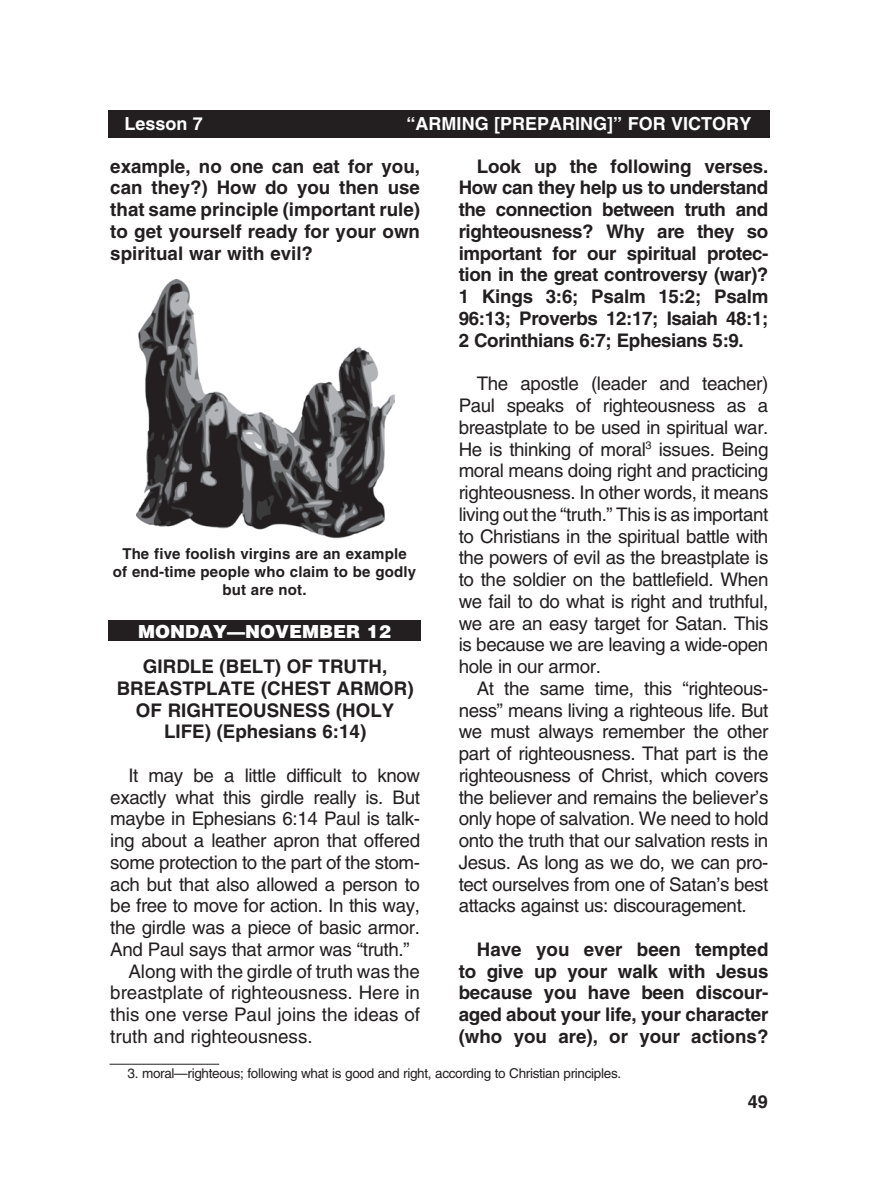
<style>
.page{position:relative;width:878px;height:1202px;background:#fff}
.page>*{position:absolute;margin:0;border:0;box-sizing:border-box;transform-origin:0 0}
._1-Body{font:18.75px/21.8px "Helvetica";letter-spacing:-.02em;color:#231f20}
._2-Body_bold{font:700 18.75px/21.8px "Helvetica";letter-spacing:-.01em;color:#231f20;text-align:justify}
._5-subheads{font:700 18.75px/21.8px "Helvetica";color:#231f20;text-align:center}
.t1{font:700 18px "Helvetica";color:#fff}
.t2{font:900 18px "Helvetica";color:#fff}
.t3{font:700 18px "Helvetica";color:#231f20}
._8-captions{font:700 15px/18px "Helvetica";letter-spacing:.01em;color:#231f20;text-align:center}
._6-Footnotes_rule{font:13.5px "Helvetica";letter-spacing:-.025em;color:#231f20}
</style>
<div class="page">
<div style="left:108px;top:110px;width:662px;height:27px;background:#231f20"></div>
<div style="left:108px;top:621px;width:313px;height:20px;background:#231f20"></div>
<img style="left:136px;top:280px;width:258px;height:258px">
<hr style="left:110px;top:1063px;width:109px;height:1px;background:#231f20">
<p class="t1" style="left:124px;top:113px;width:80px">Lesson 7</p>
<p class="t1" style="left:406px;top:113px;width:35px">“Arming</p>
<p class="t1" style="left:494px;top:113px;width:31px">[Preparing</p>
<p class="t1" style="left:607px;top:113px;width:34px">]” for</p>
<p class="t1" style="left:671px;top:113px;width:25px">Victory</p>
<p class="_2-Body_bold" style="left:110px;top:155px;width:311px">example, no one can eat for you, can they?) How do you then use that same principle (important rule) to get yourself ready for your own spiritual war with evil?</p>
<p class="_2-Body_bold" style="left:458px;top:155px;width:311px;text-indent:18px">Look up the following verses.<br>How can they help us to understand the connection between truth and righteousness? Why are they so important for our spiritual protec&shy;tion in the great controversy (war)?<br>1 Kings 3:6; Psalm 15:2; Psalm 96:13; Proverbs 12:17; Isaiah 48:1; 2 Corinthians 6:7; Ephesians 5:9.</p>
<p class="_1-Body" style="left:458px;top:373px;width:311px;text-indent:18px">The apostle (leader and teacher)<br>Paul speaks of righteousness as a breastplate to be used in spiritual war.<br>He is thinking of moral<sup>3</sup> issues. Being moral means doing right and practicing righteousness. In other words, it means living out the “truth.” This is as important to Christians in the spiritual battle with the powers of evil as the breastplate is to the soldier on the battlefield. When we fail to do what is right and truthful, we are an easy target for Satan. This is because we are leaving a wide-open hole in our armor.</p>
<p class="_1-Body" style="left:458px;top:677px;width:311px;text-align:justify;text-indent:18px">At the same time, this “righteous&shy;ness” means living a righteous life. But we must always remember the other part of righteousness. That part is the righteousness of Christ, which covers the believer and remains the believer’s only hope of salvation. We need to hold onto the truth that our salvation rests in Jesus. As long as we do, we can pro&shy;tect ourselves from one of Satan’s best attacks against us: discouragement.</p>
<p class="_2-Body_bold" style="left:458px;top:938px;width:311px;text-indent:18px">Have you ever been tempted to give up your walk with Jesus because you have been discour&shy;aged about your life, your character (who you are), or your actions?</p>
<p class="_8-captions" style="left:113px;top:544px;width:305px">The five foolish virgins are an example<br>of end-time people who claim to be godly but are not.</p>
<p class="t2" style="left:138px;top:619px;width:254px">MONDAY—NOVEMBER 12</p>
<p class="_5-subheads" style="left:117px;top:655px;width:298px">GIRDLE (BELT) OF TRUTH,<br>BREASTPLATE (CHEST ARMOR)<br>OF RIGHTEOUSNESS (HOLY<br>LIFE) (Ephesians 6:14)</p>
<p class="_1-Body" style="left:110px;top:764px;width:311px;text-indent:18px">It may be a little difficult to know exactly what this girdle really is. But maybe in Ephesians 6:14 Paul is talk&shy;ing about a leather apron that offered some protection to the part of the stom&shy;ach but that also allowed a person to be free to move for action. In this way, the girdle was a piece of basic armor.<br>And Paul says that armor was “truth.”</p>
<p class="_1-Body" style="left:110px;top:960px;width:311px;text-align:justify;text-indent:18px">Along with the girdle of truth was the breastplate of righteousness. Here in this one verse Paul joins the ideas of truth and righteousness.</p>
<p class="_6-Footnotes_rule" style="left:128px;top:1065px;width:492px">3. moral—righteous; following what is good and right, according to Christian principles.</p>
<p class="t3" style="left:747px;top:1090px;width:22px">49</p>
</div>
